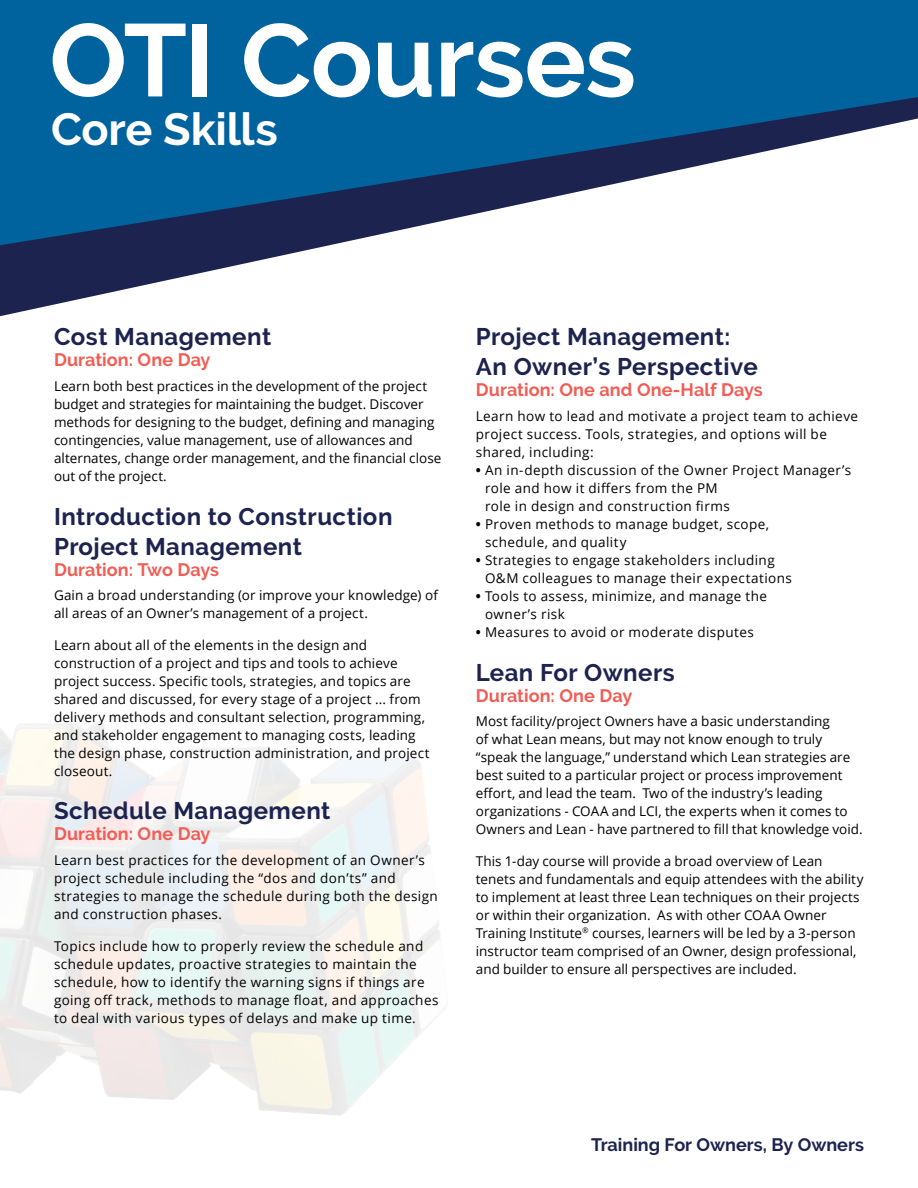
<style>
.page{position:relative;width:918px;height:1188px;background:#fff}
.page>*{position:absolute;margin:0;border:0;box-sizing:border-box;transform-origin:0 0}
.t1{font:700 102.6px "Raleway";letter-spacing:-.005em;color:#fff}
.t2{font:700 45px "Raleway";letter-spacing:-.005em;color:#fff}
.t3{font:700 24px/30px "Raleway";letter-spacing:.02em;color:#1d234f}
.t4{font:700 18px "Raleway";letter-spacing:.005em;color:#f15d55}
.t5{font:700 18px "Raleway";color:#1d234f}
.t6{font:13.5px/18px "Open Sans";letter-spacing:.01em;color:#000}
.t7{font:13.5px/18px "Open Sans";letter-spacing:.03em;color:#000}
.s1{font-weight:700}
</style>
<div class="page">
<svg style="left:0;top:245px;width:330px;height:71px;fill:#1d234f"></svg>
<svg style="left:0;top:0;width:918px;height:245px;fill:#00639d"></svg>
<h1 class="t1" style="left:50px;top:2px;width:588px">OTI Courses</h1>
<h2 class="t2" style="left:51px;top:103px;width:228px">Core Skills</h2>
<h3 class="t3" style="left:54px;top:322px;width:219px">Cost Management</h3>
<h3 class="t4" style="left:54px;top:350px;width:158px">Duration: One Day</h3>
<p class="t6" style="left:54px;top:377px;width:389px">Learn both best practices in the development of the project budget and strategies for maintaining the budget. Discover methods for designing to the budget, defining and managing contingencies, value management, use of allowances and alternates, change order management, and the financial close out of the project.</p>
<h3 class="t3" style="left:54px;top:501px;width:340px">Introduction to Construction<br>Project Management</h3>
<h3 class="t4" style="left:54px;top:559px;width:167px">Duration: Two Days</h3>
<p class="t6" style="left:54px;top:586px;width:385px">Gain a broad understanding (or improve your knowledge) of all areas of an Owner’s management of a project.</p>
<p class="t6" style="left:54px;top:636px;width:377px">Learn about all of the elements in the design and construction of a project and tips and tools to achieve project success. Specific tools, strategies, and topics are shared and discussed, for every stage of a project ... from delivery methods and consultant selection, programming, and stakeholder engagement to managing costs, leading the design phase, construction administration, and project closeout.</p>
<h3 class="t3" style="left:54px;top:796px;width:278px">Schedule Management</h3>
<h3 class="t4" style="left:54px;top:824px;width:158px">Duration: One Day</h3>
<p class="t7" style="left:54px;top:851px;width:385px">Learn best practices for the development of an Owner’s project schedule including the “dos and don’ts” and strategies to manage the schedule during both the design and construction phases.</p>
<p class="t7" style="left:54px;top:936px;width:386px">Topics include how to properly review the schedule and schedule updates, proactive strategies to maintain the schedule, how to identify the warning signs if things are going off track, methods to manage float, and approaches to deal with various types of delays and make up time.</p>
<h3 class="t3" style="left:476px;top:322px;width:283px">Project Management:<br>An Owner’s Perspective</h3>
<h3 class="t4" style="left:476px;top:380px;width:288px">Duration: One and One-Half Days</h3>
<p class="t7" style="left:476px;top:407px;width:384px">Learn how to lead and motivate a project team to achieve project success. Tools, strategies, and options will be shared, including:</p>
<p class="t7" style="left:485px;top:461px;width:368px;text-indent:-9px"><span class="s1">•</span> An in-depth discussion of the Owner Project Manager’s role and how it differs from the PM<br>role in design and construction firms</p>
<p class="t7" style="left:485px;top:515px;width:286px;text-indent:-9px"><span class="s1">•</span> Proven methods to manage budget, scope, schedule, and quality</p>
<p class="t7" style="left:485px;top:551px;width:308px;text-indent:-9px"><span class="s1">•</span> Strategies to engage stakeholders including<br>O&amp;M colleagues to manage their expectations</p>
<p class="t7" style="left:485px;top:587px;width:283px;text-indent:-9px"><span class="s1">•</span> Tools to assess, minimize, and manage the owner’s risk</p>
<p class="t7" style="left:476px;top:623px;width:279px"><span class="s1">•</span> Measures to avoid or moderate disputes</p>
<h3 class="t3" style="left:476px;top:657px;width:200px">Lean For Owners</h3>
<h3 class="t4" style="left:476px;top:685px;width:158px">Duration: One Day</h3>
<p class="t6" style="left:476px;top:712px;width:388px">Most facility/project Owners have a basic understanding<br>of what Lean means, but may not know enough to truly “speak the language,” understand which Lean strategies are best suited to a particular project or process improvement effort, and lead the team. Two of the industry’s leading organizations - COAA and LCI, the experts when it comes to Owners and Lean - have partnered to fill that knowledge void.</p>
<p class="t6" style="left:476px;top:852px;width:389px">This 1-day course will provide a broad overview of Lean tenets and fundamentals and equip attendees with the ability to implement at least three Lean techniques on their projects or within their organization. As with other COAA Owner Training Institute<sup>®</sup> courses, learners will be led by a 3-person instructor team comprised of an Owner, design professional, and builder to ensure all perspectives are included.</p>
<h3 class="t5" style="left:591px;top:1134px;width:274px">Training For Owners, By Owners</h3>
</div>
